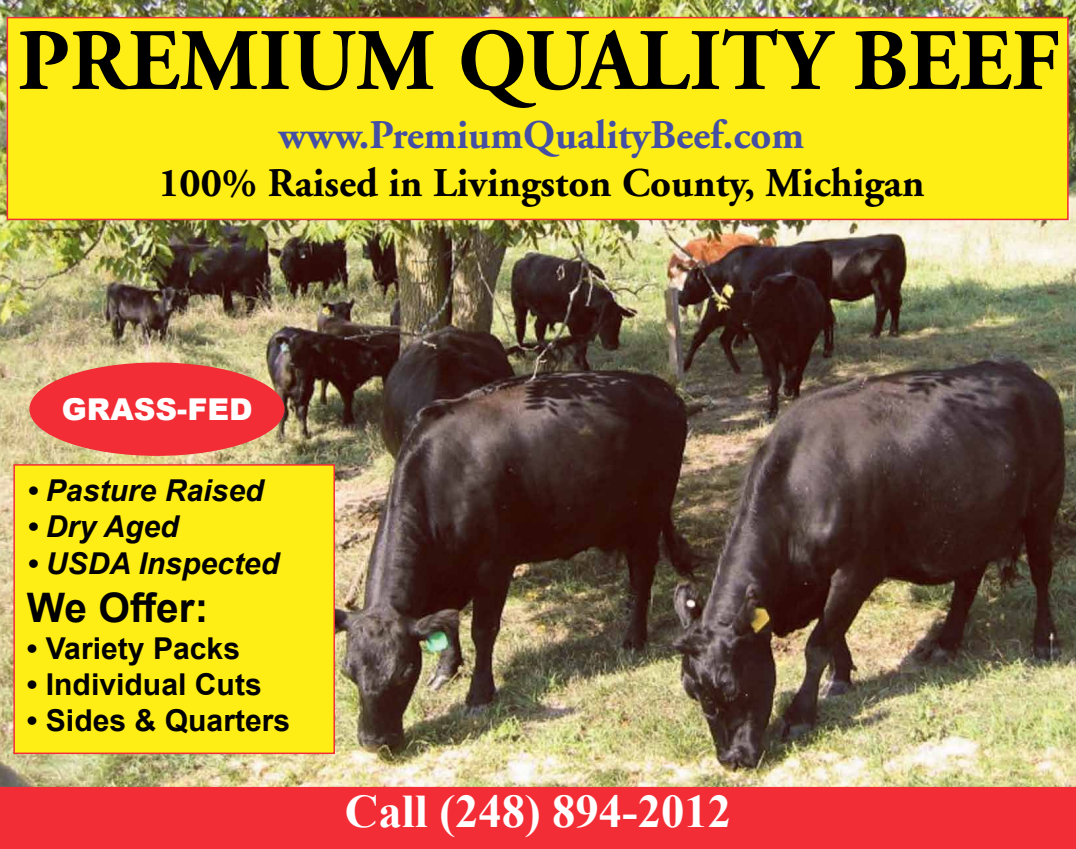
<style>
.page{position:relative;width:1076px;height:849px;background:#fff}
.page>*{position:absolute;margin:0;border:0;box-sizing:border-box;transform-origin:0 0}
.t1{font:700 87.25px "Adobe Garamond";color:#000}
.t2{font:700 46.75px "Times New Roman";color:#fff}
.t3{font:700 40.75px "Adobe Garamond";color:#000}
.t4{font:700 40.75px "Adobe Garamond";color:#444fa4}
.t5{font:700 40.75px "Arial";color:#000}
.t6{font:700 30px "Arial";color:#000}
.t7{font:italic 700 30px "Arial";color:#000}
.t8{font:900 30px "Arial";color:#fff}
</style>
<div class="page">
<img style="left:0;top:0;width:1075px;height:786px">
<div style="left:30px;top:363px;width:254px;height:92px;background:#f32d35;border-radius:50%"></div>
<div style="left:13px;top:464px;width:322px;height:290px;background:#ffee16;border:2px solid #f32d35"></div>
<div style="left:0;top:786px;width:1075px;height:62px;background:#f32d35"></div>
<div style="left:7px;top:17px;width:1061px;height:203px;background:#ffee16;border:2px solid #f32d35"></div>
<h1 class="t1" style="left:17px;top:14px;width:1043px">PREMIUM QUALITY BEEF</h1>
<h3 class="t4" style="left:278px;top:112px;width:527px">www.PremiumQualityBeef.com</h3>
<h3 class="t3" style="left:158px;top:161px;width:767px">100% Raised in Livingston County, Michigan</h3>
<p class="t8" style="left:62px;top:387px;width:192px">GRASS-FED</p>
<p class="t7" style="left:27px;top:470px;width:238px">• Pasture Raised</p>
<p class="t7" style="left:27px;top:507px;width:153px">• Dry Aged</p>
<p class="t7" style="left:27px;top:543px;width:253px">• USDA Inspected</p>
<h3 class="t5" style="left:27px;top:579px;width:183px">We Offer:</h3>
<p class="t6" style="left:27px;top:626px;width:215px">• Variety Packs</p>
<p class="t6" style="left:27px;top:663px;width:236px">• Individual Cuts</p>
<p class="t6" style="left:27px;top:699px;width:265px">• Sides &amp; Quarters</p>
<h2 class="t2" style="left:345px;top:777px;width:388px">Call (248) 894-2012</h2>
</div>
